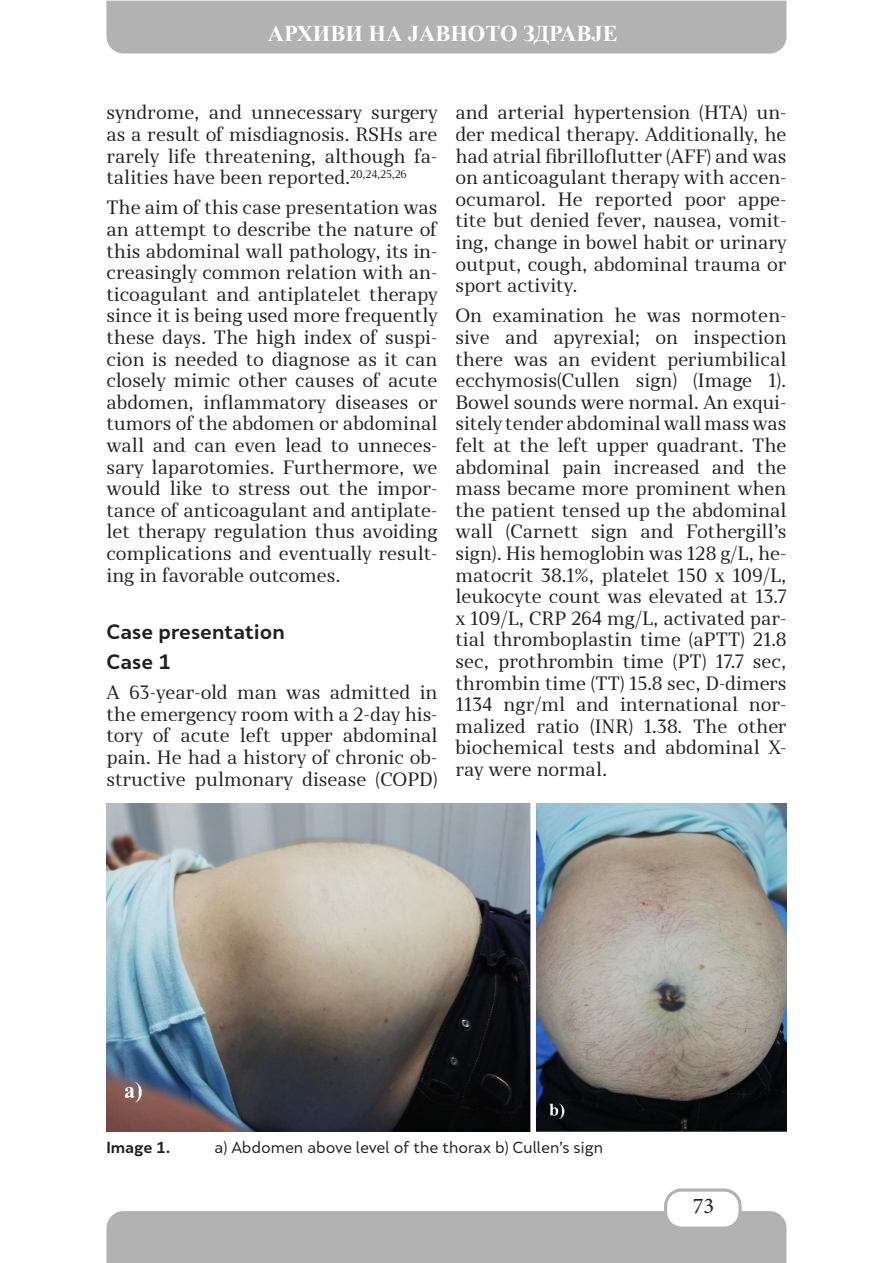
<style>
.page{position:relative;width:893px;height:1263px;background:#fff}
.page>*{position:absolute;margin:0;border:0;box-sizing:border-box;transform-origin:0 0}
.t1{font:700 22.5px "Times New Roman";color:#fff}
.t2{font:22.5px "Minion Pro";color:#231f20}
.t3{font:700 19.5px "Skola Sans";color:#231f20}
.t4{font:18px/21.6px "Skola Serif";color:#231f20;text-align:justify}
.t5{font:15px "Skola Sans";letter-spacing:-.01em;color:#231f20}
.t6{font:700 15px "Skola Sans";letter-spacing:-.01em;color:#231f20}
</style>
<div class="page">
<div style="left:106px;top:1211px;width:680px;height:52px;background:#b2b2b2"></div>
<div style="left:666px;top:1190px;width:74px;height:38px;background:#fff;border-radius:16px"></div>
<div style="left:664px;top:1188px;width:78px;height:42px;border:3px solid #b2b2b2;border-radius:16px"></div>
<div style="left:106px;top:1px;width:680px;height:53px;background:#b2b2b2"></div>
<img style="left:107px;top:804px;width:679px;height:327px">
<p class="t1" style="left:268px;top:17px;width:351px">АРХИВИ НА ЈАВНОТО ЗДРАВЈЕ</p>
<p class="t4" style="left:106px;top:102px;width:333px">syndrome, and unnecessary surgery as a result of misdiagnosis. RSHs are rarely life threatening, although fa&shy;talities have been reported.<sup>20,24,25,26</sup></p>
<p class="t4" style="left:106px;top:197px;width:333px">The aim of this case presentation was an attempt to describe the nature of this abdominal wall pathology, its in&shy;creasingly common relation with an&shy;ticoagulant and antiplatelet therapy since it is being used more frequently these days. The high index of suspi&shy;cion is needed to diagnose as it can closely mimic other causes of acute abdomen, inflammatory diseases or tumors of the abdomen or abdominal wall and can even lead to unneces&shy;sary laparotomies. Furthermore, we would like to stress out the impor&shy;tance of anticoagulant and antiplate&shy;let therapy regulation thus avoiding complications and eventually result&shy;ing in favorable outcomes.</p>
<p class="t3" style="left:106px;top:620px;width:180px">Case presentation</p>
<p class="t3" style="left:106px;top:650px;width:66px">Case 1</p>
<p class="t4" style="left:106px;top:682px;width:333px">A 63-year-old man was admitted in the emergency room with a 2-day his&shy;tory of acute left upper abdominal pain. He had a history of chronic ob&shy;structive pulmonary disease (COPD)</p>
<p class="t4" style="left:455px;top:102px;width:333px">and arterial hypertension (HTA) un&shy;der medical therapy. Additionally, he had atrial fibrilloflutter (AFF) and was on anticoagulant therapy with accen&shy;ocumarol. He reported poor appe&shy;tite but denied fever, nausea, vomit&shy;ing, change in bowel habit or urinary output, cough, abdominal trauma or sport activity.</p>
<p class="t4" style="left:455px;top:305px;width:333px">On examination he was normoten&shy;sive and apyrexial; on inspection there was an evident periumbilical ecchymosis(Cullen sign) (Image 1).<br>Bowel sounds were normal. An exqui&shy;sitely tender abdominal wall mass was felt at the left upper quadrant. The abdominal pain increased and the mass became more prominent when the patient tensed up the abdominal wall (Carnett sign and Fothergill’s sign). His hemoglobin was 128 g/L, he&shy;matocrit 38.1%, platelet 150 х 109/L, leukocyte count was elevated at 13.7 х 109/L, CRP 264 mg/L, activated par&shy;tial thromboplastin time (aPTT) 21.8 sec, prothrombin time (PT) 17.7 sec, thrombin time (TT) 15.8 sec, D-dimers 1134 ngr/ml and international nor&shy;malized ratio (INR) 1.38. The other biochemical tests and abdominal X&shy;ray were normal.</p>
<p class="t6" style="left:107px;top:1138px;width:65px">Image 1.</p>
<p class="t5" style="left:215px;top:1139px;width:390px">a) Abdomen above level of the thorax b) Cullen’s sign</p>
<p class="t2" style="left:693px;top:1191px;width:23px">73</p>
</div>
